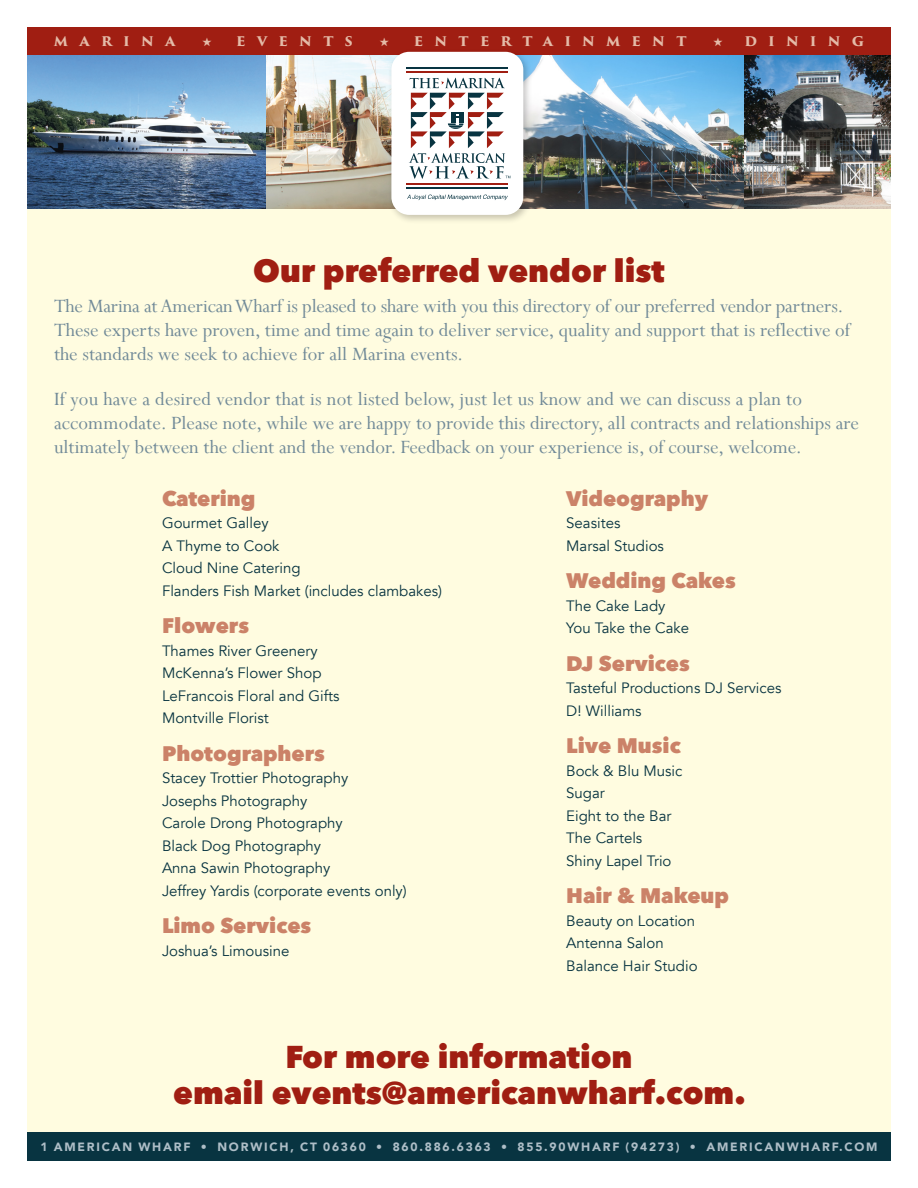
<style>
.page{position:relative;width:918px;height:1188px;background:#fff}
.page>*{position:absolute;margin:0;border:0;box-sizing:border-box;transform-origin:0 0}
.t1{font:800 31.5px/36px "Avenir Next";color:#a01e12;text-align:center}
.t2{font:21px/24px "Perpetua";color:#718a98}
.t3{font:800 21px "Avenir Next";color:#cb8268}
.t4{font:15px "Avenir";color:#083441}
.t5{font:700 15px "Trajan Pro 3";letter-spacing:.74em;color:#e4bba8}
.t6{font:900 12px "Avenir";letter-spacing:.15em;color:#aebec7}
</style>
<div class="page">
<div style="left:27px;top:27px;width:864px;height:1134px;background:#fffce0"></div>
<div style="left:27px;top:27px;width:864px;height:28px;background:#a01e12"></div>
<img style="left:27px;top:55px;width:864px;height:153px">
<img style="left:386px;top:51px;width:149px;height:170px">
<div style="left:391px;top:52px;width:132px;height:163px;background:#fff;border-radius:18px"></div>
<hr style="left:407px;top:71px;width:101px;height:2px;background:#a01e12">
<hr style="left:407px;top:67px;width:101px;height:2px;background:#083441">
<hr style="left:407px;top:188px;width:101px;height:1px;background:#083441">
<hr style="left:407px;top:184px;width:101px;height:1px;background:#a01e12">
<svg style="left:407px;top:195px;width:101px;height:5px"></svg>
<svg style="left:409px;top:78px;width:101px;height:101px"></svg>
<div style="left:27px;top:1133px;width:864px;height:28px;background:#083441"></div>
<p class="t5" style="left:54px;top:29px;width:123px">MARINA</p>
<p class="t5" style="left:202px;top:29px;width:152px">★ EVENTS</p>
<p class="t5" style="left:380px;top:29px;width:309px">★ ENTERTAINMENT</p>
<p class="t5" style="left:713px;top:29px;width:152px">★ DINING</p>
<p class="t1" style="left:253px;top:252px;width:413px">Our preferred vendor list</p>
<p class="t2" style="left:54px;top:294px;width:798px">The Marina at American Wharf is pleased to share with you this directory of our preferred vendor partners.<br>These experts have proven, time and time again to deliver service, quality and support that is reflective of the standards we seek to achieve for all Marina events.</p>
<p class="t2" style="left:54px;top:386px;width:806px">If you have a desired vendor that is not listed below, just let us know and we can discuss a plan to accommodate. Please note, while we are happy to provide this directory, all contracts and relationships are ultimately between the client and the vendor. Feedback on your experience is, of course, welcome.</p>
<p class="t3" style="left:162px;top:485px;width:95px">Catering</p>
<p class="t4" style="left:162px;top:514px;width:108px">Gourmet Galley</p>
<p class="t4" style="left:162px;top:537px;width:119px">A Thyme to Cook</p>
<p class="t4" style="left:162px;top:559px;width:140px">Cloud Nine Catering</p>
<p class="t4" style="left:162px;top:582px;width:282px">Flanders Fish Market (includes clambakes)</p>
<p class="t3" style="left:162px;top:613px;width:89px">Flowers</p>
<p class="t4" style="left:162px;top:642px;width:157px">Thames River Greenery</p>
<p class="t4" style="left:162px;top:664px;width:161px">McKenna’s Flower Shop</p>
<p class="t4" style="left:162px;top:687px;width:179px">LeFrancois Floral and Gifts</p>
<p class="t4" style="left:162px;top:709px;width:108px">Montville Florist</p>
<p class="t3" style="left:162px;top:740px;width:164px">Photographers</p>
<p class="t4" style="left:162px;top:769px;width:188px">Stacey Trottier Photography</p>
<p class="t4" style="left:162px;top:792px;width:147px">Josephs Photography</p>
<p class="t4" style="left:162px;top:814px;width:182px">Carole Drong Photography</p>
<p class="t4" style="left:162px;top:837px;width:161px">Black Dog Photography</p>
<p class="t4" style="left:162px;top:859px;width:170px">Anna Sawin Photography</p>
<p class="t4" style="left:162px;top:882px;width:246px">Jeffrey Yardis (corporate events only)</p>
<p class="t3" style="left:162px;top:913px;width:151px">Limo Services</p>
<p class="t4" style="left:162px;top:942px;width:129px">Joshua’s Limousine</p>
<p class="t3" style="left:566px;top:485px;width:143px">Videography</p>
<p class="t4" style="left:566px;top:514px;width:56px">Seasites</p>
<p class="t4" style="left:566px;top:537px;width:99px">Marsal Studios</p>
<p class="t3" style="left:566px;top:568px;width:171px">Wedding Cakes</p>
<p class="t4" style="left:566px;top:597px;width:101px">The Cake Lady</p>
<p class="t4" style="left:566px;top:619px;width:124px">You Take the Cake</p>
<p class="t3" style="left:566px;top:650px;width:125px">DJ Services</p>
<p class="t4" style="left:566px;top:679px;width:217px">Tasteful Productions DJ Services</p>
<p class="t4" style="left:566px;top:702px;width:77px">D! Williams</p>
<p class="t3" style="left:566px;top:733px;width:116px">Live Music</p>
<p class="t4" style="left:566px;top:762px;width:118px">Bock &amp; Blu Music</p>
<p class="t4" style="left:566px;top:784px;width:40px">Sugar</p>
<p class="t4" style="left:566px;top:807px;width:107px">Eight to the Bar</p>
<p class="t4" style="left:566px;top:829px;width:78px">The Cartels</p>
<p class="t4" style="left:566px;top:852px;width:107px">Shiny Lapel Trio</p>
<p class="t3" style="left:566px;top:883px;width:164px">Hair &amp; Makeup</p>
<p class="t4" style="left:566px;top:912px;width:130px">Beauty on Location</p>
<p class="t4" style="left:566px;top:934px;width:99px">Antenna Salon</p>
<p class="t4" style="left:566px;top:957px;width:133px">Balance Hair Studio</p>
<p class="t1" style="left:173px;top:1039px;width:574px">For more information<br>email events@americanwharf.com.</p>
<p class="t6" style="left:40px;top:1137px;width:839px">1 AMERICAN WHARF • NORWICH, CT 06360 • 860.886.6363 • 855.90WHARF (94273) • AMERICANWHARF.COM</p>
</div>
